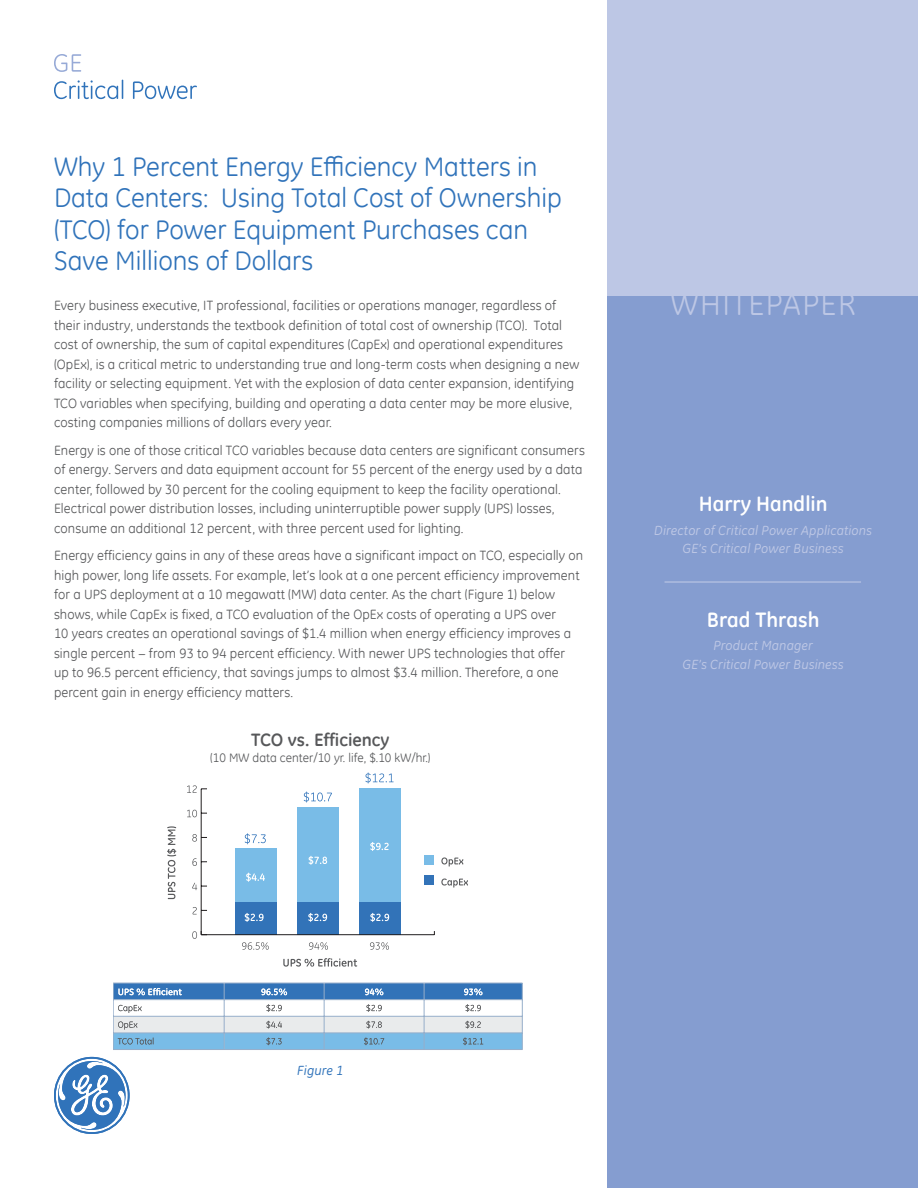
<style>
.page{position:relative;width:918px;height:1188px;background:#fff}
.page>*{position:absolute;margin:0;border:0;box-sizing:border-box;transform-origin:0 0}
.Subhead_H2__new{font:31.5px "GE Inspira";letter-spacing:.05em;color:#bdc7e5}
.whitepaper_headline{font:27px/31.5px "GE Inspira";color:#3073ba}
.whitepaper_headline-2{font:700 21px "GE Inspira";color:#fff}
.Subhead_H3{font:700 18px "GE Inspira";color:#57585a}
.main_text_body__new{font:13.5px/19.5px "GE Inspira";letter-spacing:.005em;color:#57585a}
.main_text_body__new-2{font:italic 13.5px "GE Inspira";letter-spacing:.005em;color:#bdc7e5}
.main_text_body__new-3{font:italic 13.5px "GE Inspira";letter-spacing:.005em;color:#3073ba}
.Subhead_H3-2{font:12.3px "GE Inspira";color:#57585a}
</style>
<div class="page">
<svg style="left:54px;top:1057px;width:76px;height:77px"></svg>
<svg style="left:54px;top:54px;width:27px;height:18px"></svg>
<svg style="left:54px;top:80px;width:69px;height:19px"></svg>
<svg style="left:133px;top:81px;width:64px;height:18px"></svg>
<div style="left:608px;top:291px;width:310px;height:897px;background:#859dd0"></div>
<div style="left:608px;top:0;width:310px;height:296px;background:#bdc7e5"></div>
<svg style="left:283px;top:958px;width:74px;height:9px"></svg>
<div style="left:359px;top:902px;width:42px;height:33px;background:#3273b8"></div>
<div style="left:359px;top:788px;width:42px;height:114px;background:#79bce7"></div>
<div style="left:297px;top:902px;width:42px;height:33px;background:#3273b8"></div>
<div style="left:297px;top:807px;width:42px;height:95px;background:#79bce7"></div>
<div style="left:235px;top:902px;width:41px;height:33px;background:#3273b8"></div>
<div style="left:235px;top:849px;width:41px;height:53px;background:#79bce7"></div>
<hr style="left:201px;top:934px;width:233px;height:1px;background:#201d1e">
<hr style="left:201px;top:789px;width:1px;height:146px;background:#201d1e">
<svg style="left:192px;top:931px;width:15px;height:8px"></svg>
<svg style="left:193px;top:907px;width:14px;height:7px"></svg>
<svg style="left:192px;top:883px;width:15px;height:7px"></svg>
<svg style="left:192px;top:858px;width:15px;height:8px"></svg>
<svg style="left:192px;top:834px;width:15px;height:8px"></svg>
<svg style="left:187px;top:810px;width:20px;height:7px"></svg>
<svg style="left:187px;top:785px;width:20px;height:8px"></svg>
<svg style="left:441px;top:879px;width:27px;height:9px"></svg>
<svg style="left:441px;top:857px;width:22px;height:10px"></svg>
<svg style="left:167px;top:826px;width:9px;height:73px"></svg>
<div style="left:424px;top:855px;width:9px;height:9px;background:#79bce7"></div>
<div style="left:424px;top:876px;width:9px;height:9px;background:#3273b8"></div>
<svg style="left:245px;top:913px;width:19px;height:9px"></svg>
<svg style="left:308px;top:913px;width:19px;height:9px"></svg>
<svg style="left:370px;top:913px;width:19px;height:9px"></svg>
<svg style="left:246px;top:873px;width:19px;height:9px"></svg>
<svg style="left:242px;top:942px;width:27px;height:8px"></svg>
<svg style="left:309px;top:942px;width:19px;height:8px"></svg>
<svg style="left:370px;top:942px;width:19px;height:8px"></svg>
<svg style="left:309px;top:856px;width:18px;height:9px"></svg>
<svg style="left:370px;top:842px;width:19px;height:9px"></svg>
<svg style="left:245px;top:833px;width:21px;height:11px"></svg>
<svg style="left:304px;top:792px;width:28px;height:11px"></svg>
<svg style="left:365px;top:772px;width:29px;height:11px"></svg>
<svg style="left:113px;top:983px;width:410px;height:67px"></svg>
<hr style="left:665px;top:581px;width:196px;height:2px;background:#bdc7e5">
<p class="whitepaper_headline" style="left:54px;top:150px;width:509px">Why 1 Percent Energy Efficiency Matters in Data Centers: Using Total Cost of Ownership (TCO) for Power Equipment Purchases can Save Millions of Dollars</p>
<p class="main_text_body__new" style="left:54px;top:295px;width:527px">Every business executive, IT professional, facilities or operations manager, regardless of their industry, understands the textbook definition of total cost of ownership (TCO). Total cost of ownership, the sum of capital expenditures (CapEx) and operational expenditures (OpEx), is a critical metric to understanding true and long-term costs when designing a new facility or selecting equipment. Yet with the explosion of data center expansion, identifying TCO variables when specifying, building and operating a data center may be more elusive, costing companies millions of dollars every year.</p>
<p class="main_text_body__new" style="left:54px;top:440px;width:532px">Energy is one of those critical TCO variables because data centers are significant consumers of energy. Servers and data equipment account for 55 percent of the energy used by a data center, followed by 30 percent for the cooling equipment to keep the facility operational.<br>Electrical power distribution losses, including uninterruptible power supply (UPS) losses, consume an additional 12 percent, with three percent used for lighting.</p>
<p class="main_text_body__new" style="left:54px;top:546px;width:531px">Energy efficiency gains in any of these areas have a significant impact on TCO, especially on high power, long life assets. For example, let’s look at a one percent efficiency improvement for a UPS deployment at a 10 megawatt (MW) data center. As the chart (Figure 1) below shows, while CapEx is fixed, a TCO evaluation of the OpEx costs of operating a UPS over<br>10 years creates an operational savings of $1.4 million when energy efficiency improves a single percent − from 93 to 94 percent efficiency. With newer UPS technologies that offer up to 96.5 percent efficiency, that savings jumps to almost $3.4 million. Therefore, a one percent gain in energy efficiency matters.</p>
<p class="Subhead_H3" style="left:251px;top:729px;width:140px">TCO vs. Efficiency</p>
<p class="Subhead_H3-2" style="left:210px;top:749px;width:222px">(10 MW data center/10 yr. life, $.10 kW/hr.)</p>
<p class="Subhead_H2__new" style="left:671px;top:284px;width:186px">WHITEPAPER</p>
<p class="whitepaper_headline-2" style="left:699px;top:491px;width:130px">Harry Handlin</p>
<p class="main_text_body__new-2" style="left:654px;top:522px;width:219px">Director of Critical Power Applications</p>
<p class="main_text_body__new-2" style="left:683px;top:541px;width:163px">GE’s Critical Power Business</p>
<p class="whitepaper_headline-2" style="left:707px;top:606px;width:114px">Brad Thrash</p>
<p class="main_text_body__new-2" style="left:713px;top:638px;width:101px">Product Manager</p>
<p class="main_text_body__new-2" style="left:683px;top:656px;width:163px">GE’s Critical Power Business</p>
<p class="main_text_body__new-3" style="left:297px;top:1063px;width:48px">Figure 1</p>
</div>
